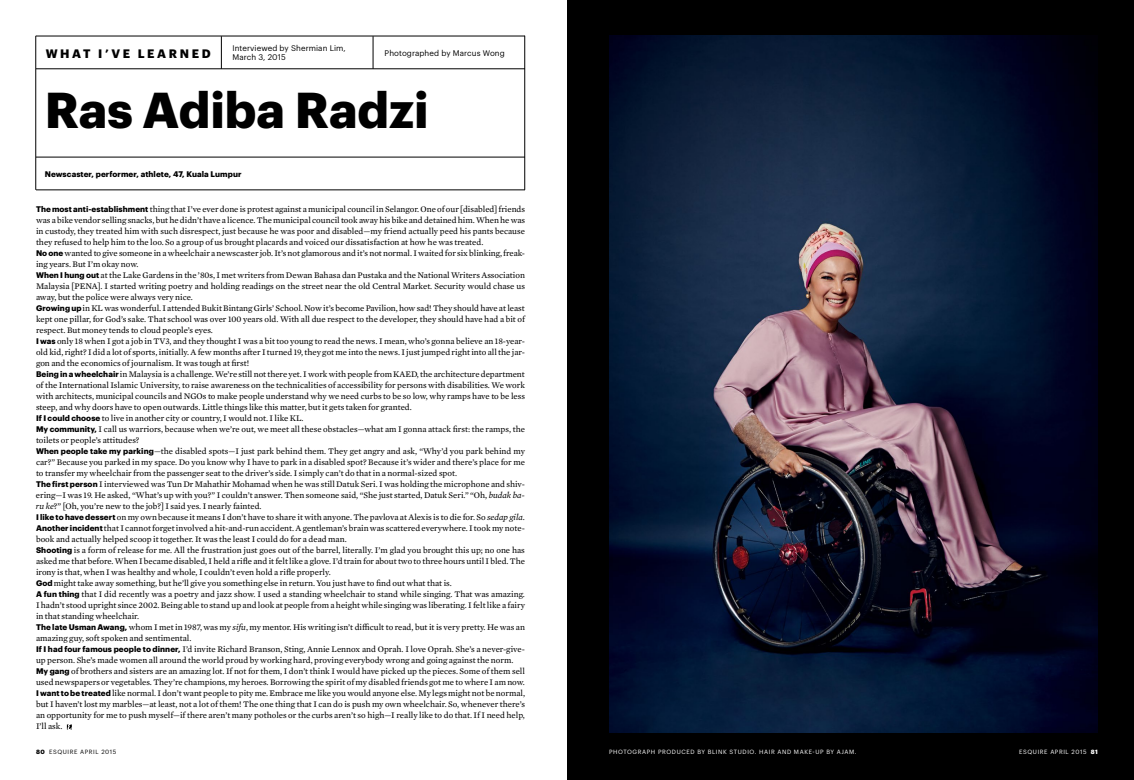
<style>
.page{position:relative;width:1134px;height:780px;background:#fff}
.page>*{position:absolute;margin:0;border:0;box-sizing:border-box;transform-origin:0 0}
.t1{font:700 49.3px "Graphik";color:#000}
.t2{font:700 12px "Graphik";letter-spacing:.22em;color:#000}
.t3{font:8.8px/11px "Mercury Text G2";color:#000}
.t4{font:8px/9.6px "Graphik";letter-spacing:.01em;color:#000}
.t5{font:700 8px "Graphik";letter-spacing:.01em;color:#000}
.t6{font:6px "Graphik";letter-spacing:.095em;color:#fff}
.t7{font:6px "Graphik";letter-spacing:.095em;color:#000}
.s1{font-family:"Graphik";font-weight:700;font-size:8px}
.s2{font-style:italic}
.s3{font-weight:700}
</style>
<div class="page">
<div style="left:567px;top:0;width:567px;height:780px;background:#000"></div>
<img style="left:609px;top:36px;width:489px;height:697px">
<svg style="left:67px;top:724px;width:5px;height:5px"></svg>
<hr style="left:221px;top:36px;width:1px;height:33px;background:#000">
<hr style="left:36px;top:36px;width:489px;height:1px;background:#000">
<hr style="left:36px;top:36px;width:1px;height:154px;background:#000">
<hr style="left:36px;top:69px;width:489px;height:1px;background:#000">
<hr style="left:36px;top:157px;width:489px;height:1px;background:#000">
<hr style="left:524px;top:36px;width:1px;height:154px;background:#000">
<hr style="left:373px;top:36px;width:1px;height:33px;background:#000">
<hr style="left:36px;top:190px;width:489px;height:1px;background:#000">
<p class="t4" style="left:232px;top:42px;width:115px">Interviewed by Shermian Lim,<br>March 3, 2015</p>
<h1 class="t1" style="left:45px;top:72px;width:385px">Ras Adiba Radzi</h1>
<h2 class="t2" style="left:46px;top:44px;width:37px">what</h2>
<h2 class="t2" style="left:98px;top:44px;width:114px">i ’ve lea rn ed</h2>
<p class="t4" style="left:385px;top:48px;width:122px">Photographed by Marcus Wong</p>
<p class="t5" style="left:45px;top:167px;width:198px">Newscaster, performer, athlete, 47, Kuala Lumpur</p>
<p class="t3" style="left:36px;top:203px;width:491px"><span class="s1">The most anti-establishment</span> thing that I’ve ever done is protest against a municipal council in Selangor. One of our [disabled] friends was a bike vendor selling snacks, but he didn’t have a licence. The municipal council took away his bike and detained him. When he was in custody, they treated him with such disrespect, just because he was poor and disabled—my friend actually peed his pants because they refused to help him to the loo. So a group of us brought placards and voiced our dissatisfaction at how he was treated.<br><span class="s1">No one</span> wanted to give someone in a wheelchair a newscaster job. It’s not glamorous and it’s not normal. I waited for six blinking, freak&shy;ing years. But I’m okay now.<br><span class="s1">When I hung out</span> at the Lake Gardens in the ’80s, I met writers from Dewan Bahasa dan Pustaka and the National Writers Association Malaysia [PENA]. I started writing poetry and holding readings on the street near the old Central Market. Security would chase us away, but the police were always very nice.<br><span class="s1">Growing up</span> in KL was wonderful. I attended Bukit Bintang Girls’ School. Now it’s become Pavilion, how sad! They should have at least kept one pillar, for God’s sake. That school was over 100 years old. With all due respect to the developer, they should have had a bit of respect. But money tends to cloud people’s eyes.<br><span class="s1">I was</span> only 18 when I got a job in TV3, and they thought I was a bit too young to read the news. I mean, who’s gonna believe an 18-year&shy;old kid, right? I did a lot of sports, initially. A few months after I turned 19, they got me into the news. I just jumped right into all the jar&shy;gon and the economics of journalism. It was tough at first!<br><span class="s1">Being in a wheelchair</span> in Malaysia is a challenge. We’re still not there yet. I work with people from KAED, the architecture department of the International Islamic University, to raise awareness on the technicalities of accessibility for persons with disabilities. We work with architects, municipal councils and NGOs to make people understand why we need curbs to be so low, why ramps have to be less steep, and why doors have to open outwards. Little things like this matter, but it gets taken for granted.<br><span class="s1">If I could choose</span> to live in another city or country, I would not. I like KL.<br><span class="s1">My community,</span> I call us warriors, because when we’re out, we meet all these obstacles—what am I gonna attack first: the ramps, the toilets or people’s attitudes?<br><span class="s1">When people take my parking</span>—the disabled spots—I just park behind them. They get angry and ask, “Why’d you park behind my car?” Because you parked in my space. Do you know why I have to park in a disabled spot? Because it’s wider and there’s place for me to transfer my wheelchair from the passenger seat to the driver’s side. I simply can’t do that in a normal-sized spot.<br><span class="s1">The first person</span> I interviewed was Tun Dr Mahathir Mohamad when he was still Datuk Seri. I was holding the microphone and shiv&shy;ering—I was 19. He asked, “What’s up with you?” I couldn’t answer. Then someone said, “She just started, Datuk Seri.” “Oh, <span class="s2">budak ba&shy;ru ke</span>?” [Oh, you’re new to the job?] I said yes. I nearly fainted.<br><span class="s1">I like to have dessert</span> on my own because it means I don’t have to share it with anyone. The pavlova at Alexis is to die for. So <span class="s2">sedap gila</span>.<br><span class="s1">Another incident</span> that I cannot forget involved a hit-and-run accident. A gentleman’s brain was scattered everywhere. I took my note&shy;book and actually helped scoop it together. It was the least I could do for a dead man.<br><span class="s1">Shooting</span> is a form of release for me. All the frustration just goes out of the barrel, literally. I’m glad you brought this up; no one has asked me that before. When I became disabled, I held a rifle and it felt like a glove. I’d train for about two to three hours until I bled. The irony is that, when I was healthy and whole, I couldn’t even hold a rifle properly.<br><span class="s1">God</span> might take away something, but he’ll give you something else in return. You just have to find out what that is.<br><span class="s1">A fun thing</span> that I did recently was a poetry and jazz show. I used a standing wheelchair to stand while singing. That was amazing.<br>I hadn’t stood upright since 2002. Being able to stand up and look at people from a height while singing was liberating. I felt like a fairy in that standing wheelchair.<br><span class="s1">The late Usman Awang,</span> whom I met in 1987, was my <span class="s2">sifu</span>, my mentor. His writing isn’t difficult to read, but it is very pretty. He was an amazing guy, soft spoken and sentimental.<br><span class="s1">If I had four famous people to dinner,</span> I’d invite Richard Branson, Sting, Annie Lennox and Oprah. I love Oprah. She’s a never-give&shy;up person. She’s made women all around the world proud by working hard, proving everybody wrong and going against the norm.<br><span class="s1">My gang</span> of brothers and sisters are an amazing lot. If not for them, I don’t think I would have picked up the pieces. Some of them sell used newspapers or vegetables. They’re champions, my heroes. Borrowing the spirit of my disabled friends got me to where I am now.<br><span class="s1">I want to be treated</span> like normal. I don’t want people to pity me. Embrace me like you would anyone else. My legs might not be normal, but I haven’t lost my marbles—at least, not a lot of them! The one thing that I can do is push my own wheelchair. So, whenever there’s an opportunity for me to push myself—if there aren’t many potholes or the curbs aren’t so high—I really like to do that. If I need help, I’ll ask.</p>
<p class="t6" style="left:609px;top:747px;width:34px">Photograp</p>
<p class="t6" style="left:651px;top:747px;width:61px">h produced by Bli</p>
<p class="t6" style="left:718px;top:747px;width:46px">nk Studio. Hair</p>
<p class="t6" style="left:777px;top:747px;width:81px">and make-up by Ajam.</p>
<p class="t7" style="left:36px;top:747px;width:82px"><span class="s3">80</span> ESQUIRE APRIL 2015</p>
<p class="t6" style="left:1019px;top:747px;width:80px">ESQUIRE APRIL 2015 <span class="s3">81</span></p>
</div>
